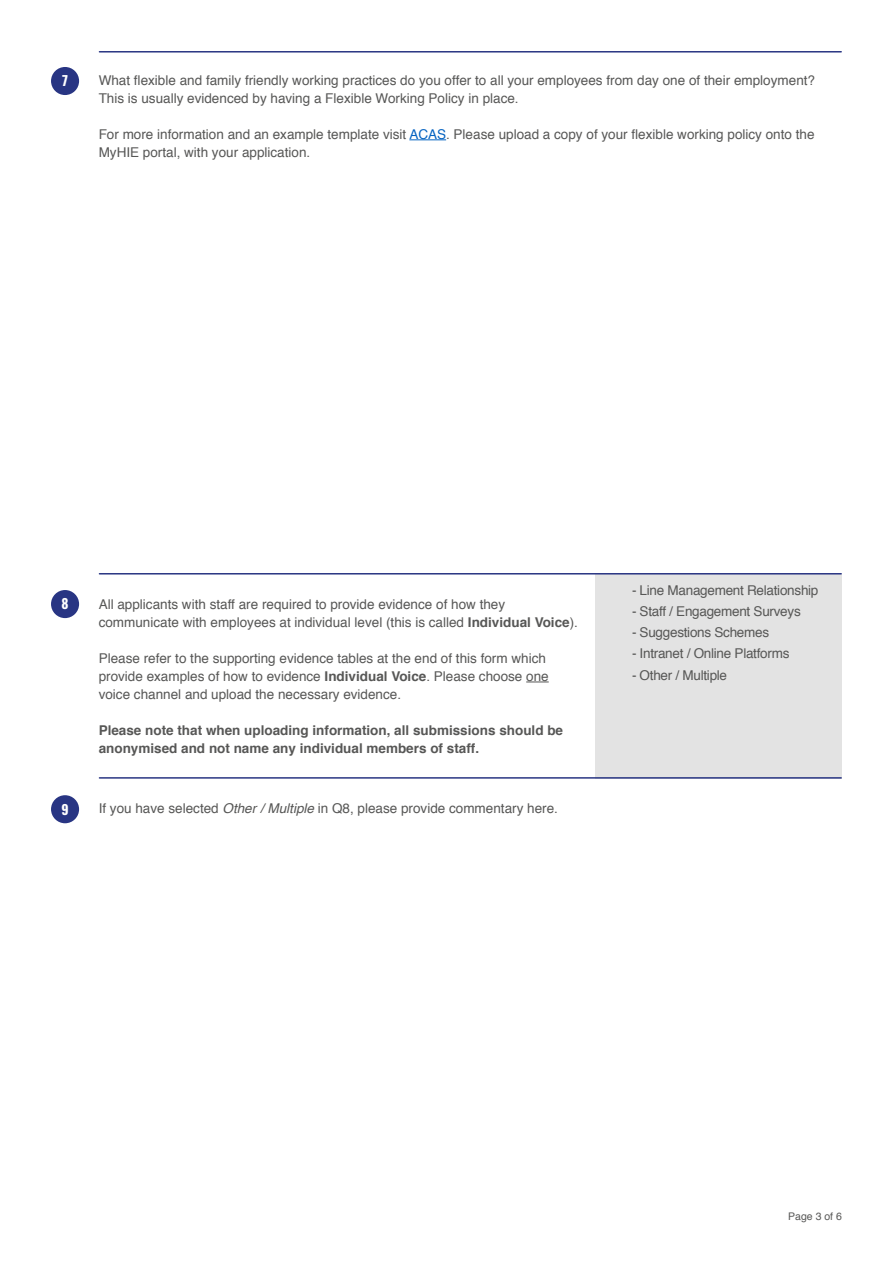
<style>
.page{position:relative;width:893px;height:1263px;background:#fff}
.page>*{position:absolute;margin:0;border:0;box-sizing:border-box;transform-origin:0 0}
.t1{font:13.5px/18px "Helvetica";color:#575756}
.t2{font:13.5px "Helvetica";letter-spacing:-.02em;color:#575756}
.t3{font:700 13.5px/18px "Helvetica";color:#575756}
.t4{font:700 13.5px "Oswald";color:#fff}
.t5{font:10.5px "Helvetica";color:#575756}
.s1{color:#0563c1}
.s2{font-weight:700}
.s3{font-style:italic}
</style>
<div class="page">
<div style="left:595px;top:574px;width:247px;height:205px;background:#e3e3e3"></div>
<hr style="left:409px;top:139px;width:37px;height:1px;background:#0563c1">
<hr style="left:99px;top:51px;width:742px;height:2px;background:#283583">
<div style="left:51px;top:67px;width:28px;height:28px;background:#283583;border-radius:50%"></div>
<hr style="left:99px;top:573px;width:742px;height:1px;background:#283583">
<svg style="left:526px;top:682px;width:23px;height:1px"></svg>
<div style="left:51px;top:590px;width:28px;height:28px;background:#283583;border-radius:50%"></div>
<hr style="left:99px;top:777px;width:742px;height:2px;background:#283583">
<div style="left:51px;top:795px;width:28px;height:28px;background:#283583;border-radius:50%"></div>
<p class="t4" style="left:62px;top:74px;width:7px">7</p>
<p class="t1" style="left:99px;top:72px;width:718px">What flexible and family friendly working practices do you offer to all your employees from day one of their employment?<br>This is usually evidenced by having a Flexible Working Policy in place.</p>
<p class="t1" style="left:99px;top:126px;width:717px">For more information and an example template visit <span class="s1">ACAS</span>. Please upload a copy of your flexible working policy onto the<br>MyHIE portal, with your application.</p>
<p class="t4" style="left:62px;top:597px;width:9px">8</p>
<p class="t1" style="left:99px;top:596px;width:481px">All applicants with staff are required to provide evidence of how they communicate with employees at individual level (this is called <span class="s2">Individual Voice</span>).</p>
<p class="t1" style="left:99px;top:650px;width:451px">Please refer to the supporting evidence tables at the end of this form which provide examples of how to evidence <span class="s2">Individual Voice</span>. Please choose one voice channel and upload the necessary evidence.</p>
<p class="t3" style="left:99px;top:722px;width:466px">Please note that when uploading information, all submissions should be anonymised and not name any individual members of staff.</p>
<p class="t2" style="left:632px;top:581px;width:188px">- Line Management Relationship</p>
<p class="t2" style="left:632px;top:602px;width:170px">- Staff / Engagement Surveys</p>
<p class="t2" style="left:632px;top:623px;width:138px">- Suggestions Schemes</p>
<p class="t2" style="left:632px;top:644px;width:159px">- Intranet / Online Platforms</p>
<p class="t2" style="left:632px;top:667px;width:96px">- Other / Multiple</p>
<p class="t4" style="left:61px;top:802px;width:9px">9</p>
<p class="t1" style="left:99px;top:800px;width:461px">If you have selected <span class="s3">Other / Multiple</span> in Q8, please provide commentary here.</p>
<p class="t5" style="left:788px;top:1209px;width:55px">Page 3 of 6</p>
</div>
